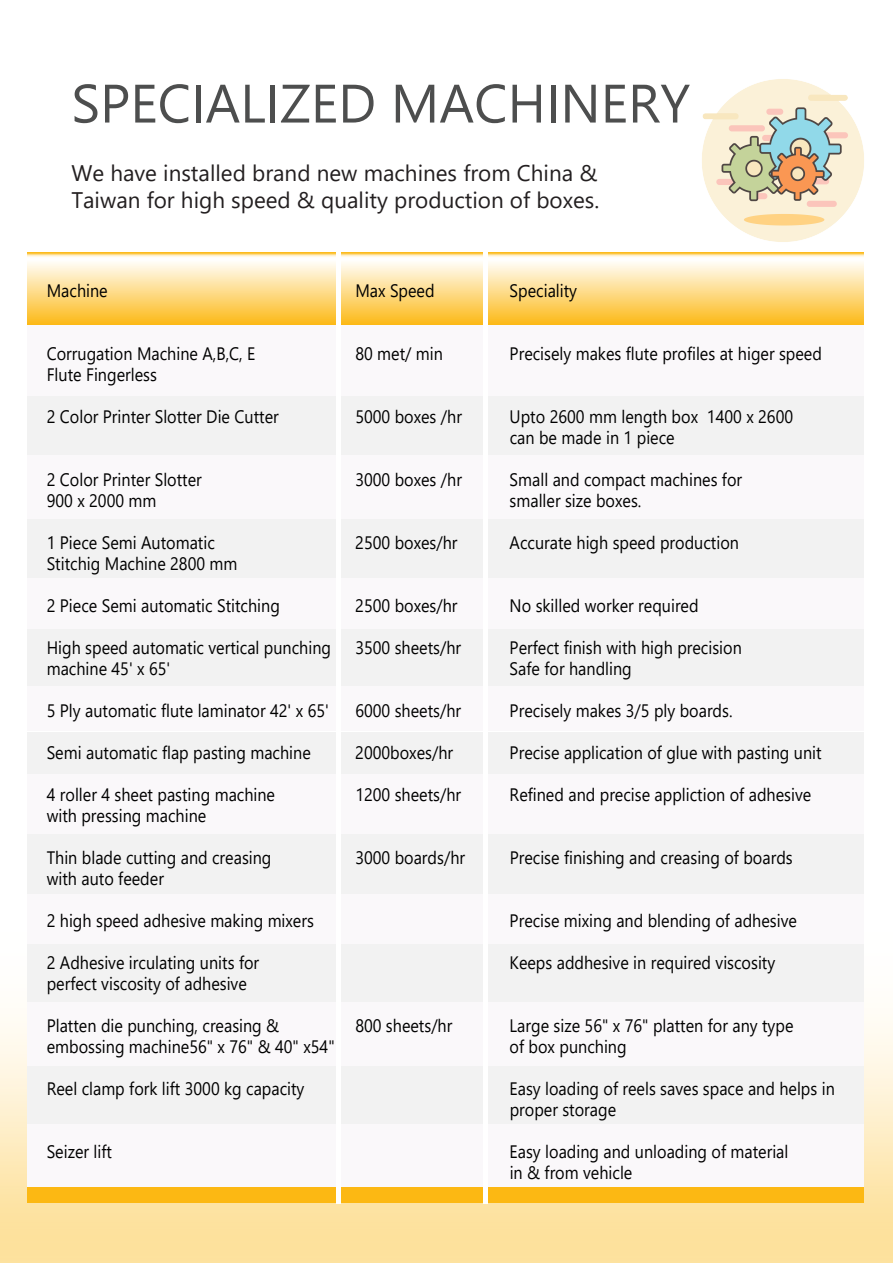
<style>
.page{position:relative;width:893px;height:1263px;background:#fff}
.page>*{position:absolute;margin:0;border:0;box-sizing:border-box;transform-origin:0 0}
.t1{font:54px "Segoe UI";color:#4d4e4e}
.t2{font:22.5px/27px "Segoe UI";color:#231f20}
.t3{font:18px/21px "Segoe UI";color:#000;scale:.9 1}
</style>
<div class="page">
<img style="left:665px;top:79px;width:199px;height:174px">
<div style="left:0;top:884px;width:893px;height:379px;background:linear-gradient(to bottom,#fff,#fde09b)"></div>
<div style="left:28px;top:324px;width:836px;height:72px;background:#faf8fa"></div>
<div style="left:28px;top:253px;width:836px;height:71px;background:linear-gradient(to bottom,#fff,#fcbb1e)"></div>
<div style="left:28px;top:396px;width:836px;height:59px;background:#f2f2f2"></div>
<div style="left:28px;top:455px;width:836px;height:63px;background:#faf8fa"></div>
<div style="left:28px;top:519px;width:836px;height:60px;background:#f2f2f2"></div>
<div style="left:28px;top:579px;width:836px;height:50px;background:#faf8fa"></div>
<div style="left:28px;top:629px;width:836px;height:57px;background:#f2f2f2"></div>
<div style="left:28px;top:686px;width:836px;height:45px;background:#faf8fa"></div>
<div style="left:28px;top:773px;width:836px;height:63px;background:#faf8fa"></div>
<div style="left:28px;top:894px;width:836px;height:51px;background:#faf8fa"></div>
<div style="left:28px;top:1003px;width:836px;height:63px;background:#faf8fa"></div>
<div style="left:28px;top:1124px;width:836px;height:63px;background:#faf8fa"></div>
<div style="left:28px;top:732px;width:836px;height:42px;background:#f2f2f2"></div>
<div style="left:28px;top:834px;width:836px;height:60px;background:#f2f2f2"></div>
<div style="left:28px;top:944px;width:836px;height:58px;background:#f2f2f2"></div>
<div style="left:28px;top:1066px;width:836px;height:58px;background:#f2f2f2"></div>
<div style="left:28px;top:1187px;width:836px;height:16px;background:#fcb813"></div>
<div style="left:336px;top:235px;width:5px;height:969px;background:#fff"></div>
<div style="left:483px;top:235px;width:5px;height:969px;background:#fff"></div>
<h1 class="t1" style="left:71px;top:52px;width:620px">SPECIALIZED MACHINERY</h1>
<p class="t2" style="left:71px;top:157px;width:529px">We have installed brand new machines from China &amp;<br>Taiwan for high speed &amp; quality production of boxes.</p>
<p class="t3" style="left:47px;top:278px;width:69px">Machine</p>
<p class="t3" style="left:355px;top:278px;width:90px">Max Speed</p>
<p class="t3" style="left:510px;top:278px;width:76px">Speciality</p>
<p class="t3" style="left:47px;top:341px;width:233px">Corrugation Machine A,B,C, E</p>
<p class="t3" style="left:355px;top:341px;width:99px">80 met/ min</p>
<p class="t3" style="left:510px;top:341px;width:349px">Precisely makes flute profiles at higer speed</p>
<p class="t3" style="left:47px;top:362px;width:124px">Flute Fingerless</p>
<p class="t3" style="left:47px;top:404px;width:259px">2 Color Printer Slotter Die Cutter</p>
<p class="t3" style="left:355px;top:404px;width:120px">5000 boxes /hr</p>
<p class="t3" style="left:510px;top:404px;width:316px">Upto 2600 mm length box 1400 x 2600 can be made in 1 piece</p>
<p class="t3" style="left:47px;top:467px;width:174px">2 Color Printer Slotter</p>
<p class="t3" style="left:355px;top:467px;width:120px">3000 boxes /hr</p>
<p class="t3" style="left:510px;top:467px;width:260px">Small and compact machines for</p>
<p class="t3" style="left:47px;top:488px;width:123px">900 x 2000 mm</p>
<p class="t3" style="left:510px;top:488px;width:148px">smaller size boxes.</p>
<p class="t3" style="left:47px;top:530px;width:188px">1 Piece Semi Automatic</p>
<p class="t3" style="left:355px;top:530px;width:115px">2500 boxes/hr</p>
<p class="t3" style="left:510px;top:530px;width:256px">Accurate high speed production</p>
<p class="t3" style="left:47px;top:551px;width:213px">Stitchig Machine 2800 mm</p>
<p class="t3" style="left:47px;top:593px;width:261px">2 Piece Semi automatic Stitching</p>
<p class="t3" style="left:355px;top:593px;width:115px">2500 boxes/hr</p>
<p class="t3" style="left:510px;top:593px;width:212px">No skilled worker required</p>
<p class="t3" style="left:47px;top:635px;width:317px">High speed automatic vertical punching</p>
<p class="t3" style="left:355px;top:635px;width:119px">3500 sheets/hr</p>
<p class="t3" style="left:510px;top:635px;width:259px">Perfect finish with high precision</p>
<p class="t3" style="left:47px;top:656px;width:139px">machine 45' x 65'</p>
<p class="t3" style="left:510px;top:656px;width:137px">Safe for handling</p>
<p class="t3" style="left:47px;top:698px;width:315px">5 Ply automatic flute laminator 42' x 65'</p>
<p class="t3" style="left:355px;top:698px;width:119px">6000 sheets/hr</p>
<p class="t3" style="left:510px;top:698px;width:249px">Precisely makes 3/5 ply boards.</p>
<p class="t3" style="left:47px;top:740px;width:295px">Semi automatic flap pasting machine</p>
<p class="t3" style="left:355px;top:740px;width:110px">2000boxes/hr</p>
<p class="t3" style="left:510px;top:740px;width:348px">Precise application of glue with pasting unit</p>
<p class="t3" style="left:47px;top:782px;width:255px">4 roller 4 sheet pasting machine</p>
<p class="t3" style="left:355px;top:782px;width:119px">1200 sheets/hr</p>
<p class="t3" style="left:510px;top:782px;width:337px">Refined and precise appliction of adhesive</p>
<p class="t3" style="left:47px;top:803px;width:179px">with pressing machine</p>
<p class="t3" style="left:47px;top:845px;width:251px">Thin blade cutting and creasing</p>
<p class="t3" style="left:355px;top:845px;width:124px">3000 boards/hr</p>
<p class="t3" style="left:510px;top:845px;width:316px">Precise finishing and creasing of boards</p>
<p class="t3" style="left:47px;top:866px;width:132px">with auto feeder</p>
<p class="t3" style="left:47px;top:908px;width:298px">2 high speed adhesive making mixers</p>
<p class="t3" style="left:510px;top:908px;width:321px">Precise mixing and blending of adhesive</p>
<p class="t3" style="left:47px;top:950px;width:238px">2 Adhesive irculating units for</p>
<p class="t3" style="left:510px;top:950px;width:297px">Keeps addhesive in required viscosity</p>
<p class="t3" style="left:47px;top:971px;width:224px">perfect viscosity of adhesive</p>
<p class="t3" style="left:47px;top:1013px;width:260px">Platten die punching, creasing &amp;</p>
<p class="t3" style="left:355px;top:1013px;width:109px">800 sheets/hr</p>
<p class="t3" style="left:510px;top:1013px;width:317px">Large size 56" x 76" platten for any type</p>
<p class="t3" style="left:47px;top:1034px;width:321px">embossing machine56" x 76" &amp; 40" x54"</p>
<p class="t3" style="left:510px;top:1034px;width:132px">of box punching</p>
<p class="t3" style="left:47px;top:1076px;width:288px">Reel clamp fork lift 3000 kg capacity</p>
<p class="t3" style="left:510px;top:1076px;width:363px">Easy loading of reels saves space and helps in proper storage</p>
<p class="t3" style="left:47px;top:1139px;width:74px">Seizer lift</p>
<p class="t3" style="left:510px;top:1139px;width:311px">Easy loading and unloading of material in &amp; from vehicle</p>
</div>
